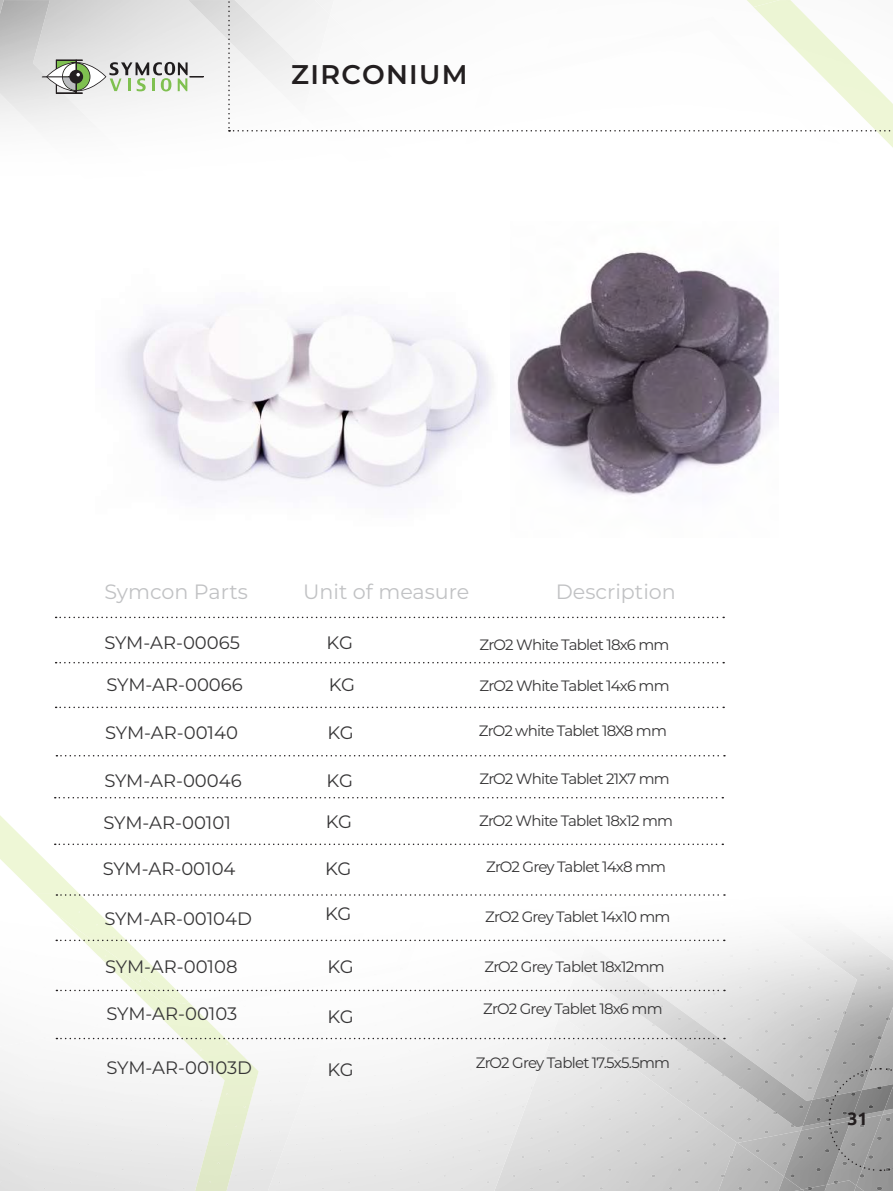
<style>
.page{position:relative;width:893px;height:1191px;background:#fff}
.page>*{position:absolute;margin:0;border:0;box-sizing:border-box;transform-origin:0 0}
.t1{font:600 27px "Montserrat";letter-spacing:.05em;color:#231f20}
.t2{font:20.7px "Montserrat";color:#c1c2c4}
.t3{font:18px "Montserrat";color:#363536}
.t4{font:700 18px "Ubuntu";color:#231e1f}
.t5{font:15px "Montserrat";letter-spacing:-.05em;color:#363536}
</style>
<div class="page">
<img style="left:160px;top:129px;width:126px;height:11px">
<img style="left:0;top:0;width:160px;height:154px">
<img style="left:188px;top:0;width:40px;height:115px">
<img style="left:313px;top:131px;width:65px;height:1px">
<img style="left:754px;top:131px;width:139px;height:17px">
<svg style="left:228px;top:0;width:665px;height:131px"></svg>
<svg style="left:42px;top:60px;width:161px;height:33px"></svg>
<img style="left:119px;top:310px;width:373px;height:180px">
<svg style="left:56px;top:616px;width:668px;height:2px"></svg>
<svg style="left:56px;top:662px;width:668px;height:1px"></svg>
<svg style="left:56px;top:706px;width:668px;height:2px"></svg>
<svg style="left:56px;top:755px;width:669px;height:1px"></svg>
<img style="left:510px;top:252px;width:268px;height:243px">
<svg style="left:55px;top:797px;width:668px;height:1px"></svg>
<svg style="left:0;top:815px;width:893px;height:376px"></svg>
<h1 class="t1" style="left:291px;top:55px;width:178px">ZIRCONIUM</h1>
<h2 class="t2" style="left:104px;top:577px;width:145px">Symcon Parts</h2>
<h2 class="t2" style="left:303px;top:577px;width:168px">Unit of measure</h2>
<h2 class="t2" style="left:556px;top:577px;width:122px">Description</h2>
<p class="t3" style="left:104px;top:630px;width:137px">SYM-AR-00065</p>
<p class="t3" style="left:327px;top:630px;width:28px">KG</p>
<p class="t5" style="left:480px;top:634px;width:191px">ZrO2 White Tablet 18x6 mm</p>
<p class="t3" style="left:106px;top:672px;width:138px">SYM-AR-00066</p>
<p class="t3" style="left:329px;top:672px;width:28px">KG</p>
<p class="t5" style="left:479px;top:675px;width:192px">ZrO2 White Tablet 14x6 mm</p>
<p class="t3" style="left:105px;top:720px;width:134px">SYM-AR-00140</p>
<p class="t3" style="left:327px;top:720px;width:28px">KG</p>
<p class="t5" style="left:479px;top:720px;width:190px">ZrO2 white Tablet 18X8 mm</p>
<p class="t3" style="left:104px;top:768px;width:139px">SYM-AR-00046</p>
<p class="t3" style="left:327px;top:768px;width:28px">KG</p>
<p class="t5" style="left:479px;top:768px;width:192px">ZrO2 White Tablet 21X7 mm</p>
<p class="t3" style="left:103px;top:810px;width:129px">SYM-AR-00101</p>
<p class="t3" style="left:326px;top:808px;width:28px">KG</p>
<p class="t3" style="left:103px;top:856px;width:134px">SYM-AR-00104</p>
<p class="t3" style="left:325px;top:856px;width:28px">KG</p>
<p class="t5" style="left:479px;top:811px;width:196px">ZrO2 White Tablet 18x12 mm</p>
<p class="t5" style="left:486px;top:856px;width:182px">ZrO2 Grey Tablet 14x8 mm</p>
<p class="t3" style="left:104px;top:906px;width:149px">SYM-AR-00104D</p>
<p class="t3" style="left:325px;top:901px;width:28px">KG</p>
<p class="t5" style="left:485px;top:906px;width:187px">ZrO2 Grey Tablet 14x10 mm</p>
<p class="t3" style="left:105px;top:954px;width:134px">SYM-AR-00108</p>
<p class="t3" style="left:327px;top:954px;width:28px">KG</p>
<p class="t5" style="left:484px;top:956px;width:182px">ZrO2 Grey Tablet 18x12mm</p>
<p class="t3" style="left:106px;top:1001px;width:132px">SYM-AR-00103</p>
<p class="t3" style="left:327px;top:1003px;width:28px">KG</p>
<p class="t5" style="left:483px;top:998px;width:181px">ZrO2 Grey Tablet 18x6 mm</p>
<p class="t3" style="left:106px;top:1055px;width:147px">SYM-AR-00103D</p>
<p class="t3" style="left:327px;top:1057px;width:28px">KG</p>
<p class="t5" style="left:476px;top:1052px;width:196px">ZrO2 Grey Tablet 17.5x5.5mm</p>
<p class="t4" style="left:847px;top:1107px;width:22px">31</p>
</div>
